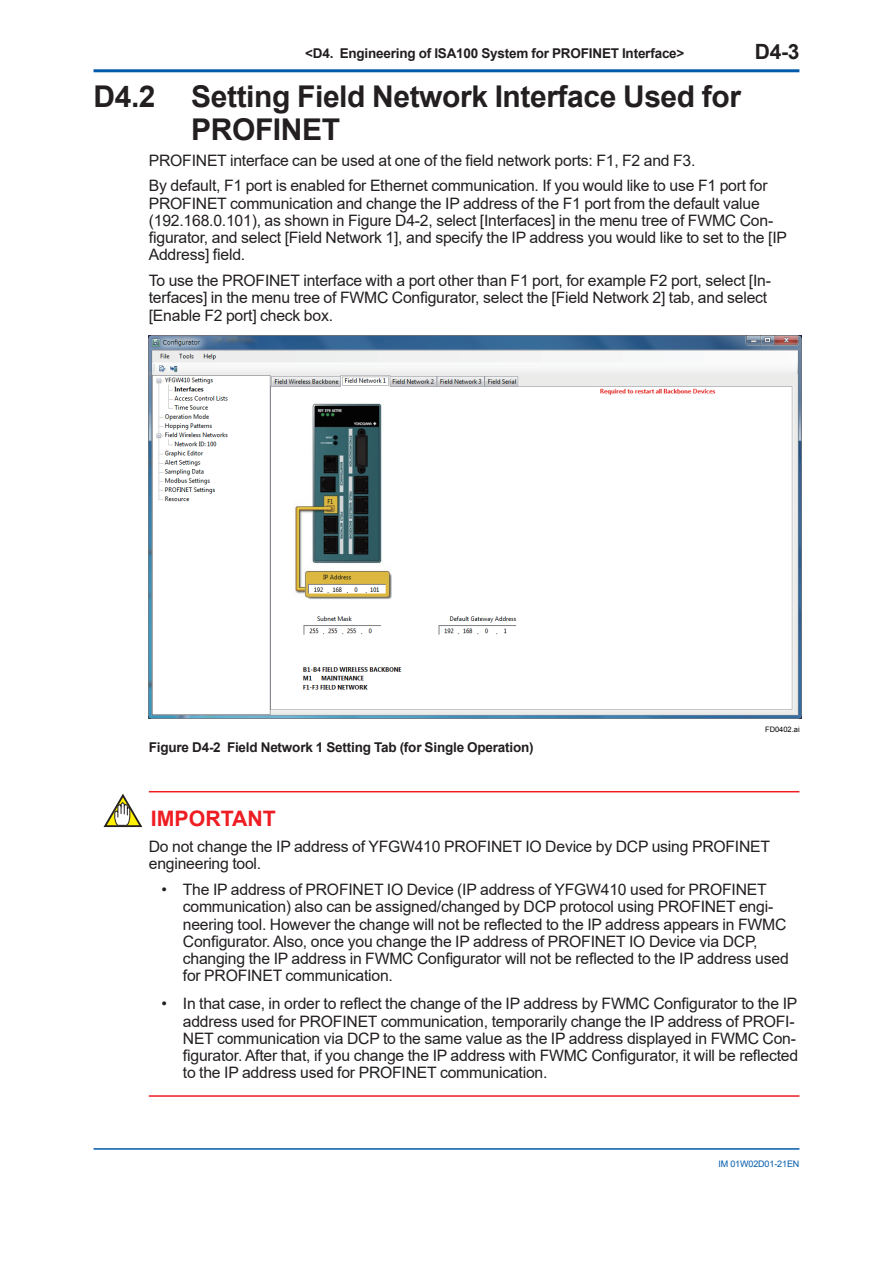
<style>
.page{position:relative;width:893px;height:1263px;background:#fff}
.page>*{position:absolute;margin:0;border:0;box-sizing:border-box;transform-origin:0 0}
.t1{font:700 30px/33px "Arial";letter-spacing:-.015em;color:#231f20}
.t2{font:700 21.3px "Arial";color:#ee1d23}
.t3{font:700 21px "Arial";color:#231f20}
.t4{font:15.75px/17.2px "Arial";letter-spacing:-.015em;color:#231f20}
.t5{font:700 13.5px "Arial";letter-spacing:-.015em;color:#231f20}
.t6{font:9px "Arial";letter-spacing:-.015em;color:#015aaa}
.t7{font:7.5px "Arial";color:#030303}
</style>
<div class="page">
<hr style="left:94px;top:69px;width:705px;height:3px;background:#015aaa">
<hr style="left:94px;top:1148px;width:705px;height:2px;background:#015aaa">
<hr style="left:149px;top:791px;width:650px;height:1px;background:#ee1d23">
<hr style="left:149px;top:1095px;width:650px;height:2px;background:#ee1d23">
<img style="left:149px;top:336px;width:652px;height:382px">
<svg style="left:103px;top:793px;width:40px;height:35px"></svg>
<p class="t5" style="left:305px;top:44px;width:381px">&lt;D4. Engineering of ISA100 System for PROFINET Interface&gt;</p>
<h3 class="t3" style="left:755px;top:37px;width:46px">D4-3</h3>
<h1 class="t1" style="left:191px;top:80px;width:551px;text-indent:-98px">D4.2 Setting Field Network Interface Used for<br>PROFINET</h1>
<p class="t4" style="left:149px;top:147px;width:620px;line-height:25.8px">PROFINET interface can be used at one of the field network ports: F1, F2 and F3.<br>By default, F1 port is enabled for Ethernet communication. If you would like to use F1 port for</p>
<p class="t4" style="left:149px;top:194px;width:640px">PROFINET communication and change the IP address of the F1 port from the default value (192.168.0.101), as shown in Figure D4-2, select [Interfaces] in the menu tree of FWMC Con&shy;figurator, and select [Field Network 1], and specify the IP address you would like to set to the [IP Address] field.</p>
<p class="t4" style="left:149px;top:272px;width:624px">To use the PROFINET interface with a port other than F1 port, for example F2 port, select [In&shy;terfaces] in the menu tree of FWMC Configurator, select the [Field Network 2] tab, and select [Enable F2 port] check box.</p>
<p class="t5" style="left:149px;top:738px;width:386px">Figure D4-2 Field Network 1 Setting Tab (for Single Operation)</p>
<p class="t7" style="left:765px;top:725px;width:36px">FD0402.ai</p>
<h2 class="t2" style="left:151px;top:805px;width:127px">IMPORTANT</h2>
<p class="t4" style="left:149px;top:838px;width:623px">Do not change the IP address of YFGW410 PROFINET IO Device by DCP using PROFINET engineering tool.</p>
<p class="t4" style="left:183px;top:881px;width:607px;text-indent:-21px">• The IP address of PROFINET IO Device (IP address of YFGW410 used for PROFINET communication) also can be assigned/changed by DCP protocol using PROFINET engi&shy;neering tool. However the change will not be reflected to the IP address appears in FWMC Configurator. Also, once you change the IP address of PROFINET IO Device via DCP, changing the IP address in FWMC Configurator will not be reflected to the IP address used for PROFINET communication.</p>
<p class="t4" style="left:183px;top:995px;width:617px;text-indent:-21px">• In that case, in order to reflect the change of the IP address by FWMC Configurator to the IP address used for PROFINET communication, temporarily change the IP address of PROFI-NET communication via DCP to the same value as the IP address displayed in FWMC Con&shy;figurator. After that, if you change the IP address with FWMC Configurator, it will be reflected to the IP address used for PROFINET communication.</p>
<p class="t6" style="left:718px;top:1158px;width:82px">IM 01W02D01-21EN</p>
</div>
